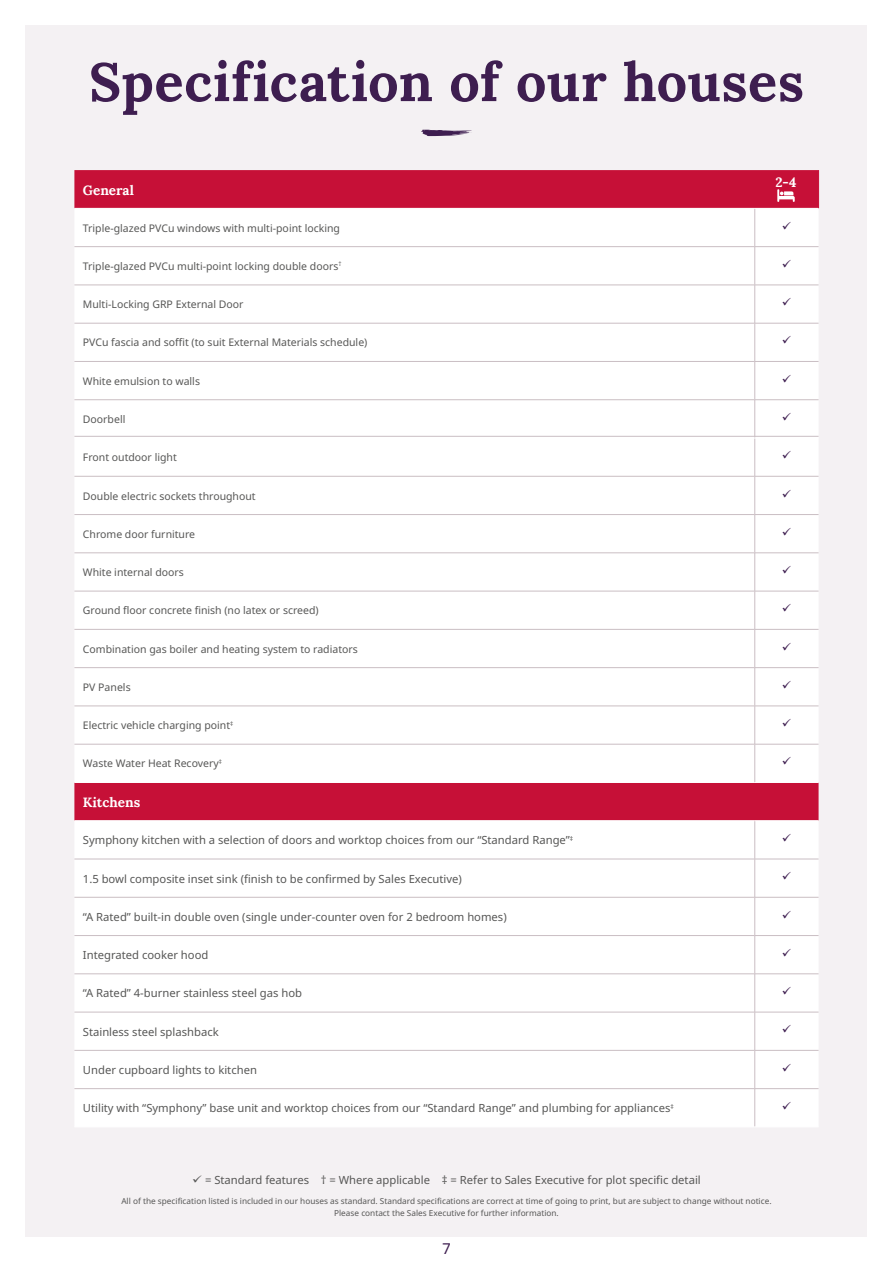
<style>
.page{position:relative;width:893px;height:1263px;background:#fff}
.page>*{position:absolute;margin:0;border:0;box-sizing:border-box;transform-origin:0 0}
.t1{font:700 54px "Lora";letter-spacing:.01em;color:#3e1e50}
.t2{font:15px "Noto Sans";color:#3e1e50}
.t3{font:700 13.5px "Lora";color:#fff}
.t4{font:11.25px "Noto Sans";color:#575756}
.t5{font:10.5px "Noto Sans";color:#575756}
.t6{font:8.25px/12px "Noto Sans";color:#575756;text-align:center}
</style>
<div class="page">
<div style="left:26px;top:26px;width:841px;height:1211px;background:#f4f1f3"></div>
<div style="left:74px;top:170px;width:744px;height:38px;background:#c61037"></div>
<div style="left:74px;top:209px;width:745px;height:918px;background:#fff"></div>
<hr style="left:74px;top:246px;width:681px;height:1px;background:#cabec3">
<hr style="left:74px;top:285px;width:681px;height:1px;background:#cabec3">
<hr style="left:74px;top:323px;width:681px;height:1px;background:#cabec3">
<hr style="left:74px;top:361px;width:681px;height:1px;background:#cabec3">
<hr style="left:74px;top:859px;width:681px;height:1px;background:#cabec3">
<hr style="left:74px;top:897px;width:681px;height:1px;background:#cabec3">
<hr style="left:74px;top:935px;width:681px;height:1px;background:#cabec3">
<hr style="left:74px;top:973px;width:681px;height:1px;background:#cabec3">
<hr style="left:74px;top:1012px;width:681px;height:1px;background:#cabec3">
<hr style="left:74px;top:1050px;width:681px;height:1px;background:#cabec3">
<hr style="left:74px;top:1088px;width:681px;height:1px;background:#cabec3">
<hr style="left:754px;top:209px;width:1px;height:37px;background:#cabec3">
<hr style="left:754px;top:247px;width:1px;height:38px;background:#cabec3">
<hr style="left:754px;top:285px;width:1px;height:38px;background:#cabec3">
<hr style="left:754px;top:323px;width:1px;height:38px;background:#cabec3">
<hr style="left:754px;top:362px;width:1px;height:37px;background:#cabec3">
<hr style="left:754px;top:400px;width:1px;height:38px;background:#cabec3">
<hr style="left:754px;top:438px;width:1px;height:38px;background:#cabec3">
<hr style="left:754px;top:476px;width:1px;height:38px;background:#cabec3">
<hr style="left:754px;top:515px;width:1px;height:38px;background:#cabec3">
<hr style="left:754px;top:553px;width:1px;height:38px;background:#cabec3">
<hr style="left:754px;top:591px;width:1px;height:38px;background:#cabec3">
<hr style="left:754px;top:629px;width:1px;height:38px;background:#cabec3">
<hr style="left:754px;top:668px;width:1px;height:38px;background:#cabec3">
<hr style="left:754px;top:706px;width:1px;height:38px;background:#cabec3">
<hr style="left:754px;top:744px;width:1px;height:38px;background:#cabec3">
<hr style="left:754px;top:821px;width:1px;height:38px;background:#cabec3">
<hr style="left:754px;top:859px;width:1px;height:38px;background:#cabec3">
<hr style="left:754px;top:897px;width:1px;height:38px;background:#cabec3">
<hr style="left:754px;top:936px;width:1px;height:38px;background:#cabec3">
<hr style="left:754px;top:974px;width:1px;height:38px;background:#cabec3">
<hr style="left:754px;top:1012px;width:1px;height:38px;background:#cabec3">
<hr style="left:754px;top:1050px;width:1px;height:38px;background:#cabec3">
<hr style="left:754px;top:1089px;width:1px;height:38px;background:#cabec3">
<hr style="left:74px;top:399px;width:681px;height:1px;background:#cabec3">
<hr style="left:755px;top:476px;width:64px;height:1px;background:#cabec3">
<hr style="left:755px;top:514px;width:64px;height:1px;background:#cabec3">
<hr style="left:755px;top:553px;width:64px;height:1px;background:#cabec3">
<hr style="left:755px;top:591px;width:64px;height:1px;background:#cabec3">
<hr style="left:755px;top:629px;width:64px;height:1px;background:#cabec3">
<hr style="left:755px;top:667px;width:64px;height:1px;background:#cabec3">
<hr style="left:755px;top:706px;width:64px;height:1px;background:#cabec3">
<hr style="left:755px;top:744px;width:64px;height:1px;background:#cabec3">
<hr style="left:755px;top:1012px;width:64px;height:1px;background:#cabec3">
<hr style="left:755px;top:1050px;width:64px;height:1px;background:#cabec3">
<hr style="left:755px;top:1088px;width:64px;height:1px;background:#cabec3">
<hr style="left:74px;top:438px;width:681px;height:1px;background:#fff">
<hr style="left:755px;top:438px;width:64px;height:1px;background:#fff">
<hr style="left:755px;top:1127px;width:64px;height:1px;background:#fff">
<hr style="left:74px;top:782px;width:681px;height:1px;background:#fff">
<hr style="left:755px;top:782px;width:64px;height:1px;background:#fff">
<hr style="left:74px;top:1127px;width:681px;height:1px;background:#fff">
<hr style="left:755px;top:399px;width:64px;height:1px;background:#cabec3">
<hr style="left:755px;top:246px;width:64px;height:1px;background:#cabec3">
<hr style="left:755px;top:285px;width:64px;height:1px;background:#cabec3">
<hr style="left:755px;top:859px;width:64px;height:1px;background:#cabec3">
<hr style="left:755px;top:897px;width:64px;height:1px;background:#cabec3">
<hr style="left:755px;top:323px;width:64px;height:1px;background:#cabec3">
<hr style="left:755px;top:361px;width:64px;height:1px;background:#cabec3">
<hr style="left:755px;top:935px;width:64px;height:1px;background:#cabec3">
<hr style="left:755px;top:973px;width:64px;height:1px;background:#cabec3">
<hr style="left:74px;top:208px;width:681px;height:1px;background:#fff">
<hr style="left:755px;top:208px;width:64px;height:1px;background:#fff">
<hr style="left:74px;top:820px;width:681px;height:1px;background:#fff">
<hr style="left:755px;top:820px;width:64px;height:1px;background:#fff">
<hr style="left:74px;top:476px;width:681px;height:1px;background:#cabec3">
<hr style="left:74px;top:514px;width:681px;height:1px;background:#cabec3">
<hr style="left:74px;top:553px;width:681px;height:1px;background:#cabec3">
<hr style="left:74px;top:591px;width:681px;height:1px;background:#cabec3">
<hr style="left:74px;top:629px;width:681px;height:1px;background:#cabec3">
<hr style="left:74px;top:667px;width:681px;height:1px;background:#cabec3">
<hr style="left:74px;top:706px;width:681px;height:1px;background:#cabec3">
<hr style="left:74px;top:744px;width:681px;height:1px;background:#cabec3">
<hr style="left:818px;top:170px;width:1px;height:38px;background:#c61037">
<svg style="left:777px;top:189px;width:18px;height:13px"></svg>
<hr style="left:74px;top:436px;width:745px;height:1px;background:#cabec3">
<svg style="left:421px;top:130px;width:51px;height:6px"></svg>
<svg style="left:783px;top:221px;width:8px;height:8px"></svg>
<svg style="left:783px;top:260px;width:8px;height:7px"></svg>
<svg style="left:783px;top:298px;width:8px;height:8px"></svg>
<svg style="left:783px;top:336px;width:8px;height:8px"></svg>
<svg style="left:783px;top:374px;width:8px;height:8px"></svg>
<svg style="left:783px;top:413px;width:8px;height:7px"></svg>
<svg style="left:783px;top:451px;width:8px;height:8px"></svg>
<svg style="left:783px;top:489px;width:8px;height:8px"></svg>
<svg style="left:783px;top:527px;width:8px;height:8px"></svg>
<svg style="left:783px;top:566px;width:8px;height:8px"></svg>
<svg style="left:783px;top:604px;width:8px;height:8px"></svg>
<svg style="left:783px;top:642px;width:8px;height:8px"></svg>
<svg style="left:783px;top:681px;width:8px;height:7px"></svg>
<svg style="left:783px;top:719px;width:8px;height:8px"></svg>
<svg style="left:783px;top:757px;width:8px;height:8px"></svg>
<svg style="left:783px;top:834px;width:8px;height:7px"></svg>
<svg style="left:783px;top:872px;width:8px;height:8px"></svg>
<svg style="left:783px;top:910px;width:8px;height:8px"></svg>
<svg style="left:783px;top:948px;width:8px;height:8px"></svg>
<svg style="left:783px;top:987px;width:8px;height:7px"></svg>
<svg style="left:783px;top:1025px;width:8px;height:8px"></svg>
<svg style="left:783px;top:1063px;width:8px;height:8px"></svg>
<svg style="left:783px;top:1101px;width:8px;height:8px"></svg>
<h1 class="t1" style="left:89px;top:36px;width:717px">Specification of our houses</h1>
<p class="t3" style="left:83px;top:178px;width:52px">General</p>
<p class="t5" style="left:83px;top:220px;width:259px">Triple-glazed PVCu windows with multi-point locking</p>
<p class="t5" style="left:83px;top:259px;width:260px">Triple-glazed PVCu multi-point locking double doors<sup>†</sup></p>
<p class="t5" style="left:83px;top:297px;width:162px">Multi-Locking GRP External Door</p>
<p class="t5" style="left:83px;top:335px;width:286px">PVCu fascia and soffit (to suit External Materials schedule)</p>
<p class="t5" style="left:83px;top:373px;width:119px">White emulsion to walls</p>
<p class="t5" style="left:83px;top:412px;width:44px">Doorbell</p>
<p class="t5" style="left:83px;top:450px;width:95px">Front outdoor light</p>
<p class="t5" style="left:83px;top:488px;width:174px">Double electric sockets throughout</p>
<p class="t5" style="left:83px;top:527px;width:114px">Chrome door furniture</p>
<p class="t5" style="left:83px;top:565px;width:102px">White internal doors</p>
<p class="t5" style="left:83px;top:603px;width:237px">Ground floor concrete finish (no latex or screed)</p>
<p class="t5" style="left:83px;top:641px;width:276px">Combination gas boiler and heating system to radiators</p>
<p class="t5" style="left:83px;top:680px;width:49px">PV Panels</p>
<p class="t5" style="left:83px;top:718px;width:152px">Electric vehicle charging point<sup>‡</sup></p>
<p class="t5" style="left:83px;top:756px;width:140px">Waste Water Heat Recovery<sup>‡</sup></p>
<p class="t3" style="left:83px;top:791px;width:59px">Kitchens</p>
<p class="t4" style="left:83px;top:832px;width:492px">Symphony kitchen with a selection of doors and worktop choices from our “Standard Range”<sup>‡</sup></p>
<p class="t4" style="left:83px;top:871px;width:380px">1.5 bowl composite inset sink (finish to be confirmed by Sales Executive)</p>
<p class="t4" style="left:83px;top:909px;width:425px">“A Rated” built-in double oven (single under-counter oven for 2 bedroom homes)</p>
<p class="t4" style="left:83px;top:947px;width:127px">Integrated cooker hood</p>
<p class="t4" style="left:83px;top:985px;width:221px">“A Rated” 4-burner stainless steel gas hob</p>
<p class="t4" style="left:83px;top:1024px;width:137px">Stainless steel splashback</p>
<p class="t4" style="left:83px;top:1062px;width:176px">Under cupboard lights to kitchen</p>
<p class="t4" style="left:83px;top:1100px;width:592px">Utility with “Symphony” base unit and worktop choices from our “Standard Range” and plumbing for appliances<sup>‡</sup></p>
<p class="t3" style="left:776px;top:170px;width:22px">2-4</p>
<p class="t4" style="left:192px;top:1172px;width:510px">✓ = Standard features † = Where applicable ‡ = Refer to Sales Executive for plot specific detail</p>
<p class="t6" style="left:121px;top:1195px;width:652px">All of the specification listed is included in our houses as standard. Standard specifications are correct at time of going to print, but are subject to change without notice.<br>Please contact the Sales Executive for further information.</p>
<h2 class="t2" style="left:443px;top:1237px;width:9px">7</h2>
</div>
